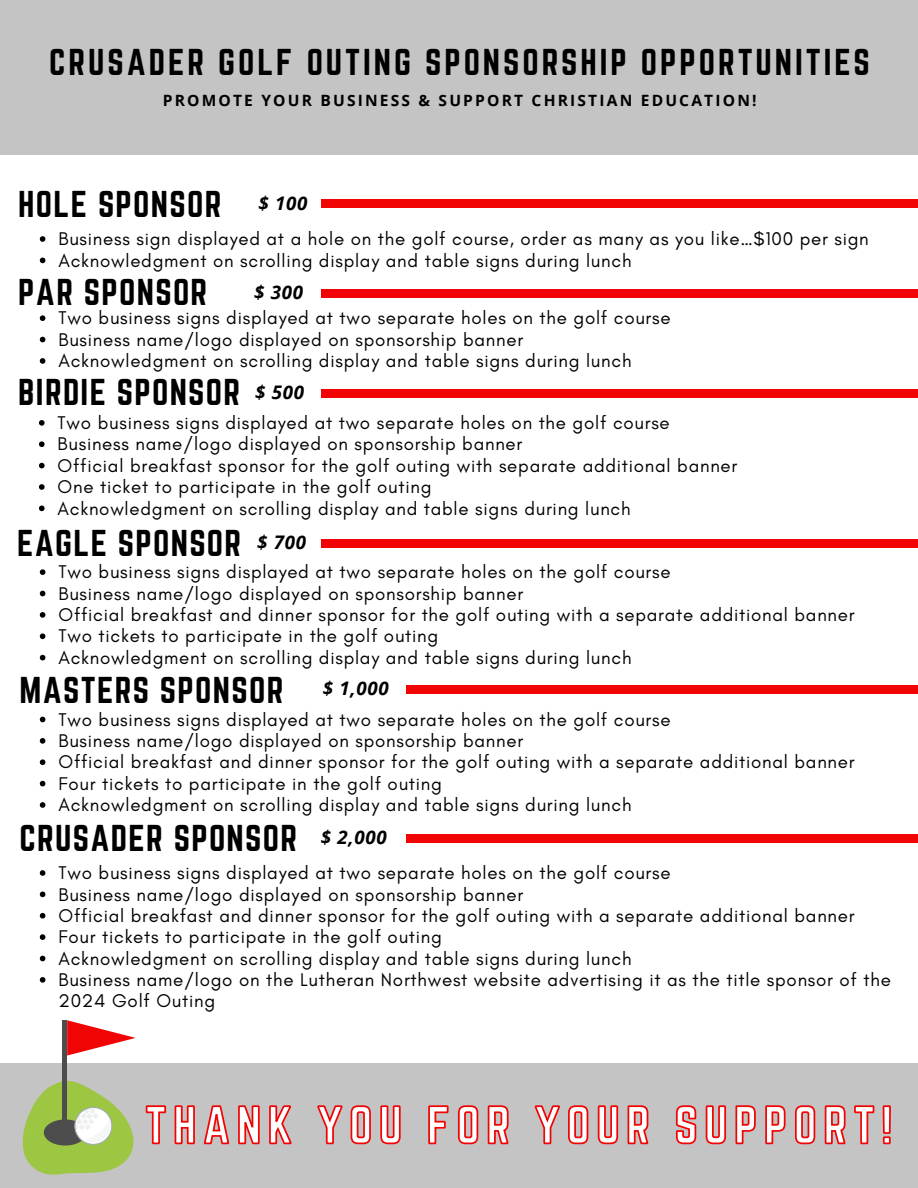
<style>
.page{position:relative;width:918px;height:1188px;background:#fff}
.page>*{position:absolute;margin:0;border:0;box-sizing:border-box;transform-origin:0 0}
.t1{font:46.5px "Norwester";letter-spacing:.14em;color:#fff}
.t2{font:32.7px "Norwester";letter-spacing:.04em;color:#000}
.t3{font:32.7px "Norwester";letter-spacing:.09em;color:#000}
.t4{font:18.75px/21.3px "Glacial Indifference";letter-spacing:.04em;color:#000}
.t5{font:italic 700 18.75px "Open Sans";letter-spacing:.04em;color:#000}
.t6{font:700 15.6px "Open Sans";letter-spacing:.14em;color:#000}
</style>
<div class="page">
<div style="left:0;top:0;width:918px;height:154px;background:#c4c4c4"></div>
<div style="left:0;top:1064px;width:918px;height:124px;background:#c4c4c4"></div>
<svg style="left:40px;top:236px;width:5px;height:6px"></svg>
<svg style="left:40px;top:258px;width:5px;height:5px"></svg>
<svg style="left:67px;top:1020px;width:69px;height:35px"></svg>
<div style="left:62px;top:1020px;width:5px;height:115px;background:#4d4d4d"></div>
<svg style="left:40px;top:315px;width:5px;height:6px"></svg>
<svg style="left:40px;top:337px;width:5px;height:5px"></svg>
<svg style="left:40px;top:358px;width:5px;height:6px"></svg>
<svg style="left:39px;top:420px;width:6px;height:6px"></svg>
<svg style="left:39px;top:441px;width:6px;height:6px"></svg>
<svg style="left:39px;top:463px;width:6px;height:5px"></svg>
<svg style="left:39px;top:484px;width:6px;height:6px"></svg>
<svg style="left:39px;top:506px;width:6px;height:5px"></svg>
<svg style="left:40px;top:569px;width:5px;height:6px"></svg>
<svg style="left:40px;top:591px;width:5px;height:5px"></svg>
<svg style="left:40px;top:612px;width:5px;height:6px"></svg>
<svg style="left:40px;top:633px;width:5px;height:6px"></svg>
<svg style="left:40px;top:655px;width:5px;height:5px"></svg>
<svg style="left:40px;top:717px;width:5px;height:5px"></svg>
<svg style="left:40px;top:738px;width:5px;height:6px"></svg>
<svg style="left:40px;top:759px;width:5px;height:6px"></svg>
<svg style="left:40px;top:781px;width:5px;height:5px"></svg>
<svg style="left:40px;top:802px;width:5px;height:6px"></svg>
<svg style="left:40px;top:870px;width:5px;height:6px"></svg>
<svg style="left:40px;top:892px;width:5px;height:5px"></svg>
<svg style="left:40px;top:913px;width:5px;height:6px"></svg>
<svg style="left:40px;top:934px;width:5px;height:6px"></svg>
<svg style="left:40px;top:956px;width:5px;height:5px"></svg>
<svg style="left:40px;top:977px;width:5px;height:6px"></svg>
<svg style="left:1px;top:1063px;width:891px;height:112px"></svg>
<div style="left:321px;top:200px;width:597px;height:8px;background:#f10504"></div>
<div style="left:321px;top:289px;width:597px;height:8px;background:#f10504"></div>
<div style="left:321px;top:389px;width:597px;height:8px;background:#f10504"></div>
<div style="left:321px;top:539px;width:597px;height:8px;background:#f10504"></div>
<div style="left:407px;top:686px;width:511px;height:8px;background:#f10504"></div>
<div style="left:407px;top:835px;width:511px;height:8px;background:#f10504"></div>
<p class="t3" style="left:49px;top:42px;width:822px">CRUSADER GOLF OUTING SPONSORSHIP OPPORTUNITIES</p>
<p class="t6" style="left:163px;top:90px;width:595px">PROMOTE YOUR BUSINESS &amp; SUPPORT CHRISTIAN EDUCATION!</p>
<h2 class="t2" style="left:18px;top:184px;width:205px">HOLE SPONSOR</h2>
<h3 class="t5" style="left:258px;top:190px;width:51px">$ 100</h3>
<h2 class="t4" style="left:59px;top:228px;width:812px">Business sign displayed at a hole on the golf course, order as many as you like…$100 per sign</h2>
<p class="t4" style="left:59px;top:249px;width:575px">Acknowledgment on scrolling display and table signs during lunch</p>
<p class="t2" style="left:18px;top:272px;width:191px">PAR SPONSOR</p>
<p class="t5" style="left:254px;top:279px;width:51px">$ 300</p>
<p class="t4" style="left:59px;top:307px;width:614px">Two business signs displayed at two separate holes on the golf course</p>
<h2 class="t4" style="left:59px;top:329px;width:466px">Business name/logo displayed on sponsorship banner</h2>
<h3 class="t4" style="left:59px;top:350px;width:575px">Acknowledgment on scrolling display and table signs during lunch</h3>
<p class="t2" style="left:18px;top:372px;width:223px">BIRDIE SPONSOR</p>
<p class="t5" style="left:255px;top:379px;width:51px">$ 500</p>
<p class="t4" style="left:58px;top:412px;width:614px">Two business signs displayed at two separate holes on the golf course</p>
<h2 class="t4" style="left:58px;top:433px;width:466px">Business name/logo displayed on sponsorship banner</h2>
<h3 class="t4" style="left:58px;top:455px;width:681px">Official breakfast sponsor for the golf outing with separate additional banner</h3>
<p class="t4" style="left:58px;top:476px;width:375px">One ticket to participate in the golf outing</p>
<p class="t4" style="left:58px;top:497px;width:575px">Acknowledgment on scrolling display and table signs during lunch</p>
<p class="t2" style="left:17px;top:523px;width:226px">EAGLE SPONSOR</p>
<p class="t5" style="left:257px;top:529px;width:51px">$ 700</p>
<p class="t4" style="left:59px;top:561px;width:614px">Two business signs displayed at two separate holes on the golf course</p>
<h2 class="t4" style="left:59px;top:582px;width:466px">Business name/logo displayed on sponsorship banner</h2>
<h3 class="t4" style="left:59px;top:604px;width:798px">Official breakfast and dinner sponsor for the golf outing with a separate additional banner</h3>
<p class="t4" style="left:59px;top:625px;width:381px">Two tickets to participate in the golf outing</p>
<p class="t4" style="left:59px;top:647px;width:575px">Acknowledgment on scrolling display and table signs during lunch</p>
<p class="t2" style="left:20px;top:670px;width:265px">MASTERS SPONSOR</p>
<p class="t5" style="left:323px;top:675px;width:68px">$ 1,000</p>
<p class="t4" style="left:59px;top:708px;width:614px">Two business signs displayed at two separate holes on the golf course</p>
<h2 class="t4" style="left:59px;top:730px;width:466px">Business name/logo displayed on sponsorship banner</h2>
<h3 class="t4" style="left:59px;top:751px;width:798px">Official breakfast and dinner sponsor for the golf outing with a separate additional banner</h3>
<p class="t4" style="left:59px;top:773px;width:385px">Four tickets to participate in the golf outing</p>
<p class="t4" style="left:59px;top:794px;width:575px">Acknowledgment on scrolling display and table signs during lunch</p>
<p class="t2" style="left:20px;top:818px;width:279px">CRUSADER SPONSOR</p>
<p class="t5" style="left:321px;top:824px;width:68px">$ 2,000</p>
<p class="t4" style="left:59px;top:862px;width:614px">Two business signs displayed at two separate holes on the golf course</p>
<h2 class="t4" style="left:59px;top:883px;width:466px">Business name/logo displayed on sponsorship banner</h2>
<h3 class="t4" style="left:59px;top:905px;width:798px">Official breakfast and dinner sponsor for the golf outing with a separate additional banner</h3>
<p class="t4" style="left:59px;top:926px;width:385px">Four tickets to participate in the golf outing</p>
<p class="t4" style="left:59px;top:947px;width:575px">Acknowledgment on scrolling display and table signs during lunch</p>
<p class="t4" style="left:59px;top:969px;width:834px">Business name/logo on the Lutheran Northwest website advertising it as the title sponsor of the<br>2024 Golf Outing</p>
<p class="t1" style="left:145px;top:1098px;width:749px">THANK YOU FOR YOUR SUPPORT!</p>
</div>
